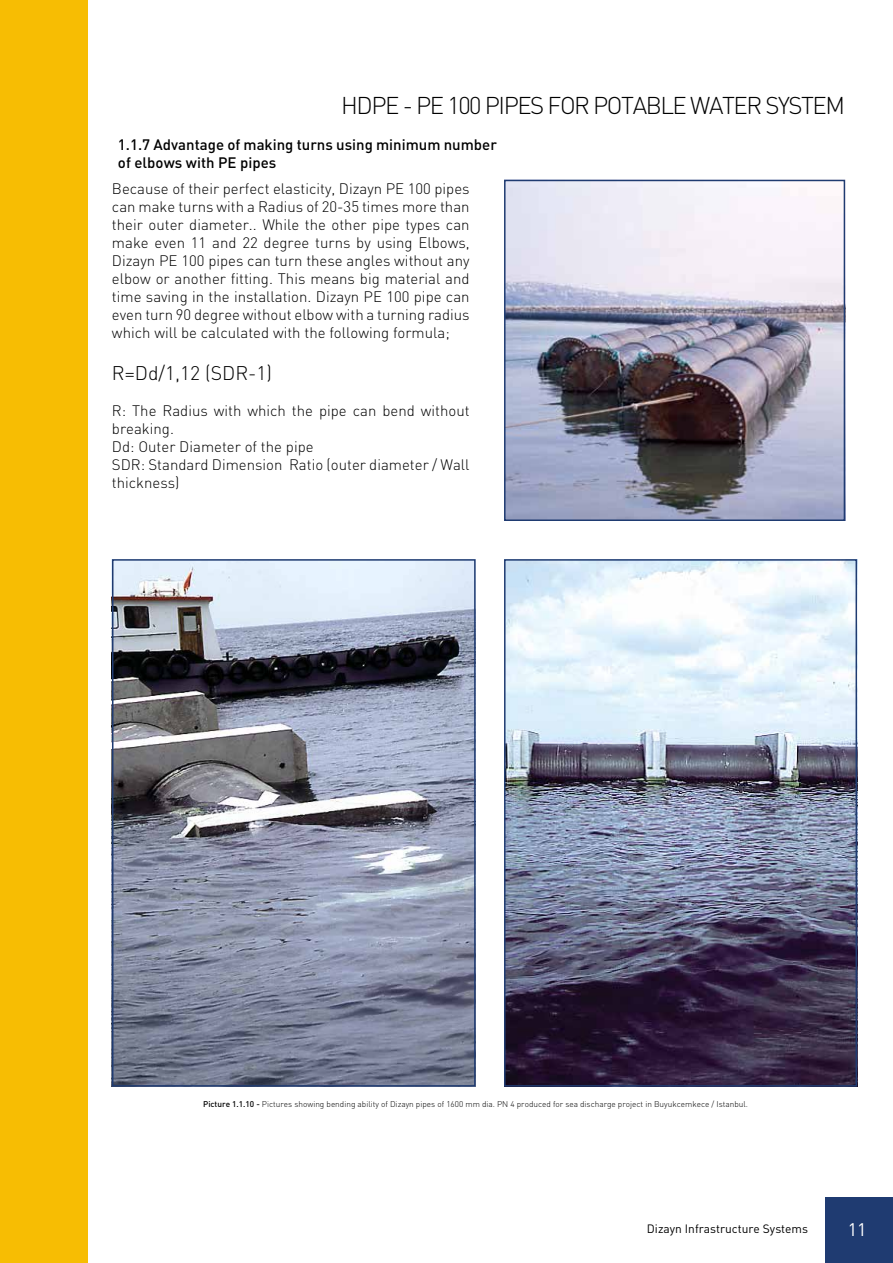
<style>
.page{position:relative;width:893px;height:1263px;background:#fff}
.page>*{position:absolute;margin:0;border:0;box-sizing:border-box;transform-origin:0 0}
.t1{font:24px "DINT Light";letter-spacing:-.06em;color:#000}
.t2{font:19.5px "DINT Light";color:#000}
.t3{font:18px "DINT";color:#fff}
.t4{font:15px/18px "DINT Light";color:#000;text-align:justify}
.t5{font:15px/18px "DINT Medium";color:#000}
.t6{font:12px "DINT";color:#000}
.t7{font:8.25px "DINT Light";color:#000}
.s1{font-family:"DINT Medium"}
</style>
<div class="page">
<div style="left:825px;top:1197px;width:68px;height:66px;background:#1f3b71"></div>
<div style="left:0;top:0;width:88px;height:1263px;background:#f7bd03"></div>
<img style="left:115px;top:562px;width:358px;height:521px">
<img style="left:507px;top:562px;width:347px;height:521px">
<img style="left:507px;top:183px;width:335px;height:335px">
<div style="left:504px;top:180px;width:341px;height:341px;border:2px solid #1f3b71"></div>
<div style="left:112px;top:559px;width:364px;height:527px;border:2px solid #1f3b71"></div>
<div style="left:504px;top:559px;width:353px;height:527px;border:2px solid #1f3b71"></div>
<h1 class="t1" style="left:341px;top:90px;width:505px">HDPE - PE 100 PIPES FOR POTABLE WATER SYSTEM</h1>
<p class="t5" style="left:118px;top:135px;width:380px">1.1.7 Advantage of making turns using minimum number of elbows with PE pipes</p>
<p class="t4" style="left:112px;top:180px;width:359px">Because of their perfect elasticity, Dizayn PE 100 pipes can make turns with a Radius of 20-35 times more than their outer diameter.. While the other pipe types can make even 11 and 22 degree turns by using Elbows, Dizayn PE 100 pipes can turn these angles without any elbow or another fitting. This means big material and time saving in the installation. Dizayn PE 100 pipe can even turn 90 degree without elbow with a turning radius which will be calculated with the following formula;</p>
<h2 class="t2" style="left:112px;top:361px;width:162px">R=Dd/1,12 (SDR-1)</h2>
<p class="t4" style="left:112px;top:401px;width:359px;text-align:left">R: The Radius with which the pipe can bend without breaking.<br>Dd: Outer Diameter of the pipe<br>SDR: Standard Dimension Ratio (outer diameter / Wall thickness)</p>
<p class="t7" style="left:203px;top:1098px;width:546px"><span class="s1">Picture 1.1.10 -</span> Pictures showing bending ability of Dizayn pipes of 1600 mm dia. PN 4 produced for sea discharge project in Buyukcemkece / Istanbul.</p>
<p class="t6" style="left:647px;top:1221px;width:163px">Dizayn Infrastructure Systems</p>
<p class="t3" style="left:848px;top:1218px;width:20px">11</p>
</div>
